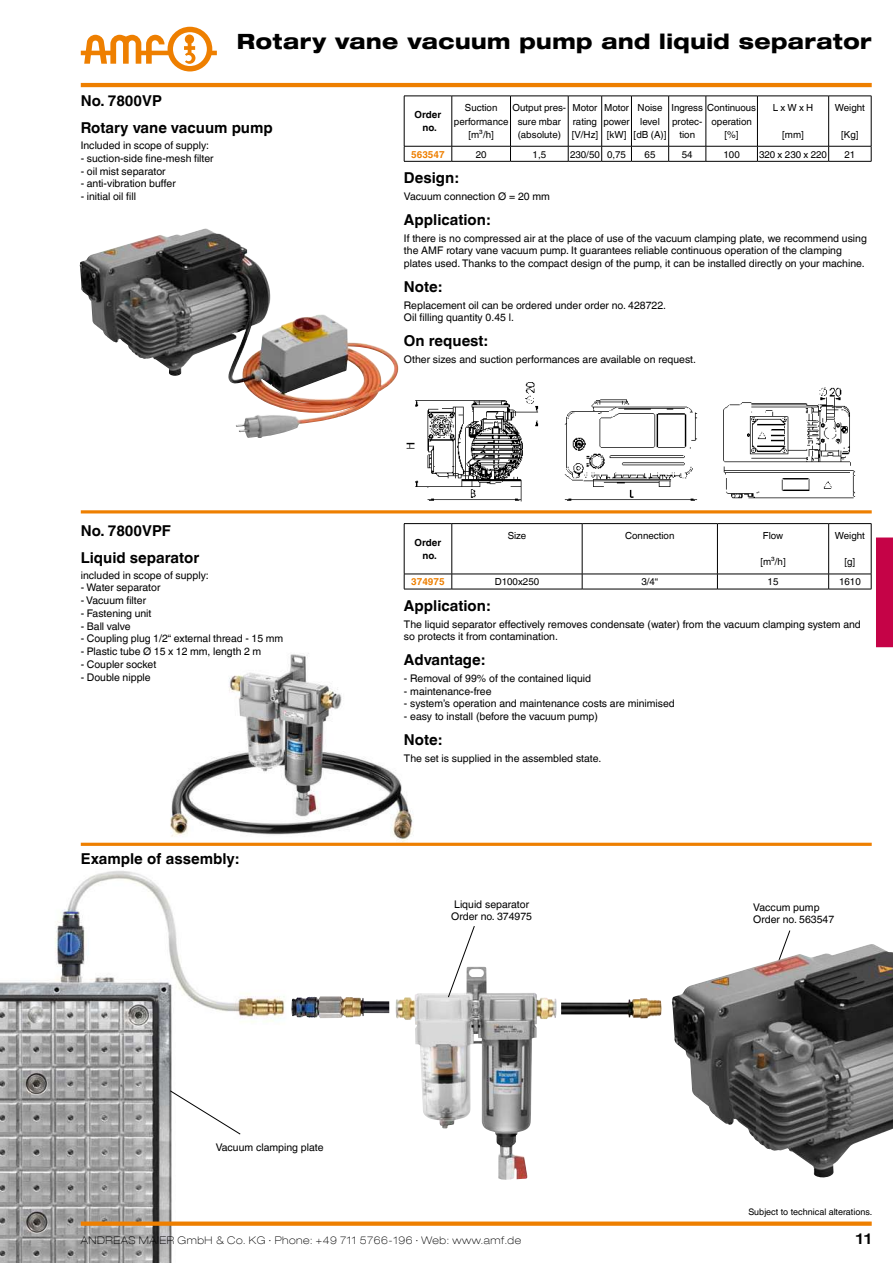
<style>
.page{position:relative;width:893px;height:1263px;background:#fff}
.page>*{position:absolute;margin:0;border:0;box-sizing:border-box;transform-origin:0 0}
.t1{font:800 expanded 21px "Helvetica Neue LT Com";letter-spacing:.025em;color:#000;scale:.95 1}
.t2{font:700 15px "Helvetica World";color:#000}
.t3{font:500 expanded 15px "Helvetica Neue LT Com";color:#000}
.t4{font:10.5px/12.8px "Helvetica World";color:#000}
.t5{font:100 expanded 10.5px "Helvetica Neue LT Com";letter-spacing:.05em;color:#000}
.t6{font:9.75px/13.2px "Helvetica World";color:#000;text-align:center}
.t7{font:700 9.75px/12.8px "Helvetica World";color:#000;text-align:center}
.t8{font:700 9.75px "Helvetica World";color:#ee7f00}
.t9{font:9px "Helvetica World";color:#000}
</style>
<div class="page">
<hr style="left:81px;top:83px;width:791px;height:4px;background:#ee7f00">
<svg style="left:81px;top:27px;width:136px;height:44px"></svg>
<hr style="left:81px;top:510px;width:791px;height:3px;background:#ee7f00">
<img style="left:0;top:871px;width:285px;height:392px">
<img style="left:79px;top:229px;width:276px;height:209px">
<img style="left:159px;top:653px;width:263px;height:190px">
<hr style="left:81px;top:843px;width:791px;height:3px;background:#ee7f00">
<img style="left:395px;top:967px;width:157px;height:213px">
<img style="left:561px;top:998px;width:101px;height:20px">
<img style="left:291px;top:996px;width:98px;height:22px">
<svg style="left:169px;top:1090px;width:72px;height:45px"></svg>
<svg style="left:784px;top:930px;width:7px;height:14px"></svg>
<svg style="left:448px;top:926px;width:27px;height:72px"></svg>
<svg style="left:404px;top:96px;width:468px;height:66px"></svg>
<hr style="left:631px;top:161px;width:38px;height:1px;background:#000">
<hr style="left:669px;top:161px;width:37px;height:1px;background:#000">
<hr style="left:706px;top:161px;width:51px;height:1px;background:#000">
<hr style="left:757px;top:161px;width:72px;height:1px;background:#000">
<hr style="left:829px;top:161px;width:42px;height:1px;background:#000">
<hr style="left:404px;top:523px;width:48px;height:1px;background:#000">
<hr style="left:452px;top:523px;width:130px;height:1px;background:#000">
<hr style="left:582px;top:523px;width:135px;height:1px;background:#000">
<hr style="left:717px;top:523px;width:112px;height:1px;background:#000">
<hr style="left:829px;top:523px;width:42px;height:1px;background:#000">
<svg style="left:404px;top:524px;width:489px;height:123px"></svg>
<hr style="left:404px;top:589px;width:48px;height:1px;background:#000">
<hr style="left:452px;top:589px;width:130px;height:1px;background:#000">
<hr style="left:582px;top:589px;width:135px;height:1px;background:#000">
<hr style="left:717px;top:589px;width:112px;height:1px;background:#000">
<hr style="left:829px;top:589px;width:42px;height:1px;background:#000">
<div style="left:81px;top:1221px;width:791px;height:5px;background:#ee7f00"></div>
<img style="left:395px;top:377px;width:303px;height:125px">
<img style="left:723px;top:387px;width:133px;height:112px">
<img style="left:672px;top:944px;width:221px;height:234px">
<h1 class="t1" style="left:237px;top:28px;width:670px">Rotary vane vacuum pump and liquid separator</h1>
<h2 class="t2" style="left:81px;top:92px;width:83px">No. 7800VP</h2>
<h2 class="t2" style="left:81px;top:119px;width:194px">Rotary vane vacuum pump</h2>
<p class="t4" style="left:81px;top:139px;width:130px">Included in scope of supply:</p>
<p class="t4" style="left:81px;top:152px;width:134px">- suction-side fine-mesh filter</p>
<p class="t4" style="left:81px;top:165px;width:86px">- oil mist separator</p>
<p class="t4" style="left:81px;top:177px;width:97px">- anti-vibration buffer</p>
<p class="t4" style="left:81px;top:190px;width:57px">- initial oil fill</p>
<h2 class="t2" style="left:81px;top:522px;width:92px">No. 7800VPF</h2>
<h2 class="t2" style="left:81px;top:549px;width:120px">Liquid separator</h2>
<p class="t4" style="left:81px;top:569px;width:130px">included in scope of supply:</p>
<p class="t4" style="left:81px;top:581px;width:81px">- Water separator</p>
<p class="t4" style="left:81px;top:594px;width:67px">- Vacuum filter</p>
<p class="t4" style="left:81px;top:607px;width:72px">- Fastening unit</p>
<p class="t4" style="left:81px;top:620px;width:51px">- Ball valve</p>
<p class="t4" style="left:81px;top:632px;width:204px">- Coupling plug 1/2“ external thread - 15 mm</p>
<p class="t4" style="left:81px;top:645px;width:182px">- Plastic tube Ø 15 x 12 mm, length 2 m</p>
<p class="t4" style="left:81px;top:658px;width:77px">- Coupler socket</p>
<p class="t4" style="left:81px;top:671px;width:71px">- Double nipple</p>
<h2 class="t2" style="left:81px;top:850px;width:160px">Example of assembly:</h2>
<p class="t7" style="left:415px;top:108px;width:28px">Order no.</p>
<p class="t6" style="left:454px;top:101px;width:56px">Suction performance [m³/h]</p>
<p class="t6" style="left:512px;top:101px;width:55px">Output pres&shy;sure mbar (absolute)</p>
<p class="t6" style="left:572px;top:101px;width:28px;text-align:left">Motor rating [V/Hz]</p>
<p class="t6" style="left:603px;top:101px;width:28px">Motor power [kW]</p>
<p class="t6" style="left:634px;top:101px;width:34px">Noise level [dB (A)]</p>
<p class="t6" style="left:671px;top:101px;width:86px">Ingress Continuous</p>
<p class="t6" style="left:711px;top:115px;width:42px">operation [%]</p>
<p class="t6" style="left:672px;top:115px;width:32px">protec-</p>
<p class="t6" style="left:679px;top:128px;width:17px">tion</p>
<p class="t6" style="left:773px;top:101px;width:42px">L x W x H</p>
<p class="t6" style="left:782px;top:128px;width:23px">[mm]</p>
<p class="t6" style="left:835px;top:101px;width:31px">Weight</p>
<p class="t6" style="left:841px;top:128px;width:19px">[Kg]</p>
<p class="t8" style="left:411px;top:148px;width:35px">563547</p>
<p class="t6" style="left:476px;top:148px;width:12px">20</p>
<p class="t6" style="left:533px;top:148px;width:15px">1,5</p>
<p class="t6" style="left:570px;top:148px;width:58px">230/50 0,75</p>
<p class="t6" style="left:645px;top:148px;width:12px">65</p>
<p class="t6" style="left:682px;top:148px;width:12px">54</p>
<p class="t6" style="left:723px;top:148px;width:18px">100</p>
<p class="t6" style="left:759px;top:148px;width:70px">320 x 230 x 220</p>
<p class="t6" style="left:844px;top:148px;width:12px">21</p>
<h2 class="t2" style="left:404px;top:169px;width:56px">Design:</h2>
<p class="t4" style="left:404px;top:190px;width:147px">Vacuum connection Ø = 20 mm</p>
<h2 class="t2" style="left:404px;top:211px;width:88px">Application:</h2>
<p class="t4" style="left:404px;top:232px;width:464px">If there is no compressed air at the place of use of the vacuum clamping plate, we recommend using the AMF rotary vane vacuum pump. It guarantees reliable continuous operation of the clamping plates used. Thanks to the compact design of the pump, it can be installed directly on your machine.</p>
<h2 class="t2" style="left:404px;top:278px;width:39px">Note:</h2>
<p class="t4" style="left:404px;top:299px;width:264px">Replacement oil can be ordered under order no. 428722.<br>Oil filling quantity 0.45 l.</p>
<h2 class="t2" style="left:404px;top:332px;width:85px">On request:</h2>
<p class="t4" style="left:404px;top:353px;width:294px">Other sizes and suction performances are available on request.</p>
<p class="t7" style="left:415px;top:536px;width:28px">Order no.</p>
<p class="t6" style="left:508px;top:529px;width:20px">Size</p>
<p class="t6" style="left:625px;top:529px;width:51px">Connection</p>
<p class="t6" style="left:763px;top:529px;width:22px">Flow</p>
<p class="t6" style="left:760px;top:555px;width:27px">[m³/h]</p>
<p class="t6" style="left:835px;top:529px;width:31px">Weight</p>
<p class="t6" style="left:844px;top:555px;width:12px">[g]</p>
<p class="t8" style="left:411px;top:576px;width:35px">374975</p>
<p class="t6" style="left:495px;top:575px;width:46px">D100x250</p>
<p class="t6" style="left:641px;top:575px;width:18px">3/4“</p>
<p class="t6" style="left:768px;top:575px;width:12px">15</p>
<p class="t6" style="left:839px;top:575px;width:23px">1610</p>
<h2 class="t2" style="left:404px;top:597px;width:88px">Application:</h2>
<p class="t4" style="left:404px;top:618px;width:458px">The liquid separator effectively removes condensate (water) from the vacuum clamping system and so protects it from contamination.</p>
<h2 class="t2" style="left:404px;top:651px;width:82px">Advantage:</h2>
<p class="t4" style="left:404px;top:672px;width:189px">- Removal of 99% of the contained liquid</p>
<p class="t4" style="left:404px;top:684px;width:89px">- maintenance-free</p>
<p class="t4" style="left:404px;top:697px;width:272px">- system’s operation and maintenance costs are minimised</p>
<p class="t4" style="left:404px;top:710px;width:196px">- easy to install (before the vacuum pump)</p>
<h2 class="t2" style="left:404px;top:730px;width:39px">Note:</h2>
<p class="t4" style="left:404px;top:751px;width:199px">The set is supplied in the assembled state.</p>
<p class="t4" style="left:451px;top:898px;width:82px;line-height:11.7px">Liquid separator<br>Order no. 374975</p>
<p class="t4" style="left:753px;top:902px;width:82px;line-height:11.7px">Vaccum pump<br>Order no. 563547</p>
<p class="t4" style="left:216px;top:1141px;width:109px">Vacuum clamping plate</p>
<p class="t9" style="left:748px;top:1207px;width:125px">Subject to technical alterations.</p>
<p class="t5" style="left:81px;top:1233px;width:442px">ANDREAS MAIER GmbH &amp; Co. KG ∙ Phone: +49 711 5766-196 ∙ Web: www.amf.de</p>
<h2 class="t3" style="left:856px;top:1229px;width:17px">11</h2>
</div>
